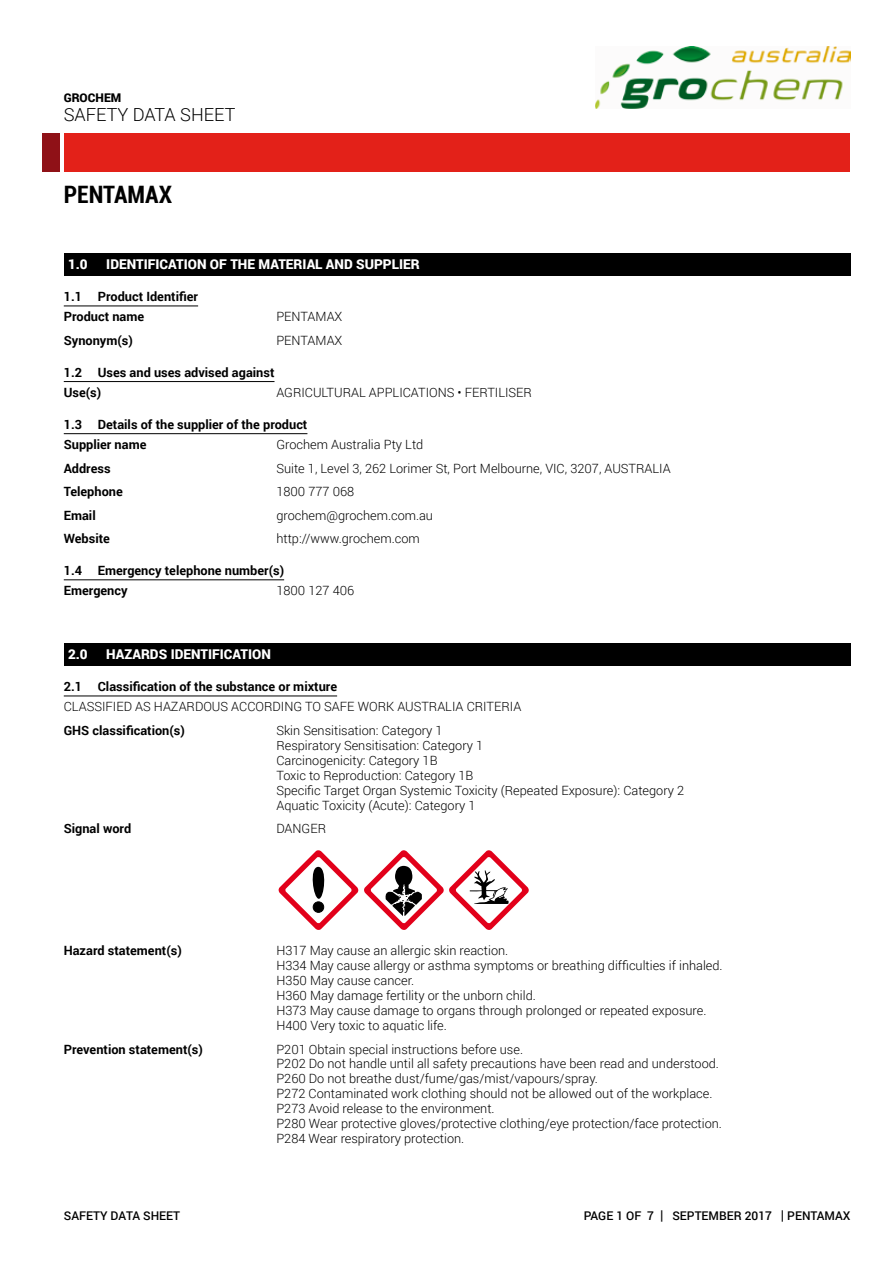
<style>
.page{position:relative;width:893px;height:1263px;background:#fff}
.page>*{position:absolute;margin:0;border:0;box-sizing:border-box;transform-origin:0 0}
.t1{font:700 condensed 24px "Roboto";color:#000}
.t2{font:300 18px "Roboto";color:#000}
.t3{font:900 13.5px "Roboto";color:#fff}
.t4{font:300 12.75px/15px "Roboto";color:#000}
.t5{font:700 12.75px/20.1px "Roboto";color:#000}
.t6{font:500 12px "Roboto";color:#000}
.t7{font:900 12px "Roboto";color:#000}
.s1{font-size:13.5px}
</style>
<div class="page">
<img style="left:595px;top:46px;width:255px;height:62px">
<div style="left:64px;top:253px;width:786px;height:23px;background:#000"></div>
<hr style="left:64px;top:306px;width:134px;height:1px;background:#000">
<hr style="left:64px;top:381px;width:210px;height:1px;background:#000">
<hr style="left:64px;top:433px;width:243px;height:1px;background:#000">
<hr style="left:64px;top:579px;width:220px;height:1px;background:#000">
<div style="left:64px;top:643px;width:786px;height:23px;background:#000"></div>
<hr style="left:64px;top:696px;width:273px;height:1px;background:#000">
<svg style="left:278px;top:850px;width:251px;height:80px"></svg>
<div style="left:43px;top:134px;width:807px;height:38px;background:#e32119"></div>
<div style="left:43px;top:134px;width:21px;height:38px;background:#8f1117"></div>
<hr style="left:61px;top:130px;width:3px;height:45px;background:#fff">
<p class="t7" style="left:64px;top:89px;width:59px">GROCHEM</p>
<h2 class="t2" style="left:64px;top:103px;width:173px">SAFETY DATA SHEET</h2>
<h1 class="t1" style="left:64px;top:177px;width:110px">PENTAMAX</h1>
<p class="t3" style="left:68px;top:255px;width:21px">1.0</p>
<p class="t3" style="left:106px;top:255px;width:315px">IDENTIFICATION OF THE MATERIAL AND SUPPLIER</p>
<p class="t5" style="left:64px;top:286px;width:136px">1.1 Product Identifier<br>Product name</p>
<p class="t4" style="left:276px;top:309px;width:68px">PENTAMAX</p>
<p class="t5" style="left:64px;top:330px;width:71px">Synonym(s)</p>
<p class="t4" style="left:276px;top:332px;width:68px">PENTAMAX</p>
<p class="t5" style="left:64px;top:362px;width:212px">1.2 Uses and uses advised against<br>Use(s)</p>
<p class="t4" style="left:276px;top:385px;width:257px">AGRICULTURAL APPLICATIONS • FERTILISER</p>
<p class="t5" style="left:64px;top:414px;width:245px">1.3 Details of the supplier of the product<br>Supplier name</p>
<p class="t4" style="left:276px;top:437px;width:148px">Grochem Australia Pty Ltd</p>
<p class="t5" style="left:64px;top:458px;width:48px">Address</p>
<p class="t4" style="left:276px;top:460px;width:396px">Suite 1, Level 3, 262 Lorimer St, Port Melbourne, VIC, 3207, AUSTRALIA</p>
<p class="t5" style="left:64px;top:481px;width:61px">Telephone</p>
<p class="t4" style="left:276px;top:484px;width:79px">1800 777 068</p>
<p class="t5" style="left:64px;top:505px;width:34px">Email</p>
<p class="t4" style="left:276px;top:507px;width:158px">grochem@grochem.com.au</p>
<p class="t5" style="left:64px;top:528px;width:48px">Website</p>
<p class="t4" style="left:276px;top:531px;width:145px">http://www.grochem.com</p>
<p class="t5" style="left:64px;top:560px;width:222px">1.4 Emergency telephone number(s)<br>Emergency</p>
<p class="t4" style="left:276px;top:583px;width:79px">1800 127 406</p>
<p class="t3" style="left:68px;top:645px;width:21px">2.0</p>
<p class="t3" style="left:106px;top:645px;width:166px">HAZARDS IDENTIFICATION</p>
<p class="t5" style="left:64px;top:676px;width:275px">2.1 Classification of the substance or mixture</p>
<p class="t4" style="left:64px;top:699px;width:459px">CLASSIFIED AS HAZARDOUS ACCORDING TO SAFE WORK AUSTRALIA CRITERIA</p>
<p class="t5" style="left:64px;top:720px;width:123px">GHS classification(s)</p>
<p class="t4" style="left:276px;top:722px;width:409px">Skin Sensitisation: Category 1<br>Respiratory Sensitisation: Category 1<br>Carcinogenicity: Category 1B<br>Toxic to Reproduction: Category 1B<br>Specific Target Organ Systemic Toxicity (Repeated Exposure): Category 2<br>Aquatic Toxicity (Acute): Category 1</p>
<p class="t5" style="left:64px;top:818px;width:69px">Signal word</p>
<p class="t4" style="left:276px;top:821px;width:51px">DANGER</p>
<p class="t5" style="left:64px;top:940px;width:119px">Hazard statement(s)</p>
<p class="t4" style="left:276px;top:942px;width:448px">H317 May cause an allergic skin reaction.<br>H334 May cause allergy or asthma symptoms or breathing difficulties if inhaled.<br>H350 May cause cancer.<br>H360 May damage fertility or the unborn child.<br>H373 May cause damage to organs through prolonged or repeated exposure.<br>H400 Very toxic to aquatic life.</p>
<p class="t5" style="left:64px;top:1038px;width:141px">Prevention statement(s)</p>
<p class="t4" style="left:276px;top:1041px;width:447px">P201 Obtain special instructions before use.<br>P202 Do not handle until all safety precautions have been read and understood.<br>P260 Do not breathe dust/fume/gas/mist/vapours/spray.<br>P272 Contaminated work clothing should not be allowed out of the workplace.<br>P273 Avoid release to the environment.<br>P280 Wear protective gloves/protective clothing/eye protection/face protection.<br>P284 Wear respiratory protection.</p>
<p class="t6" style="left:64px;top:1208px;width:118px">SAFETY DATA SHEET</p>
<p class="t6" style="left:584px;top:1208px;width:268px">PAGE 1 OF 7 <span class="s1">|</span> SEPTEMBER 2017 <span class="s1">|</span> PENTAMAX</p>
</div>
